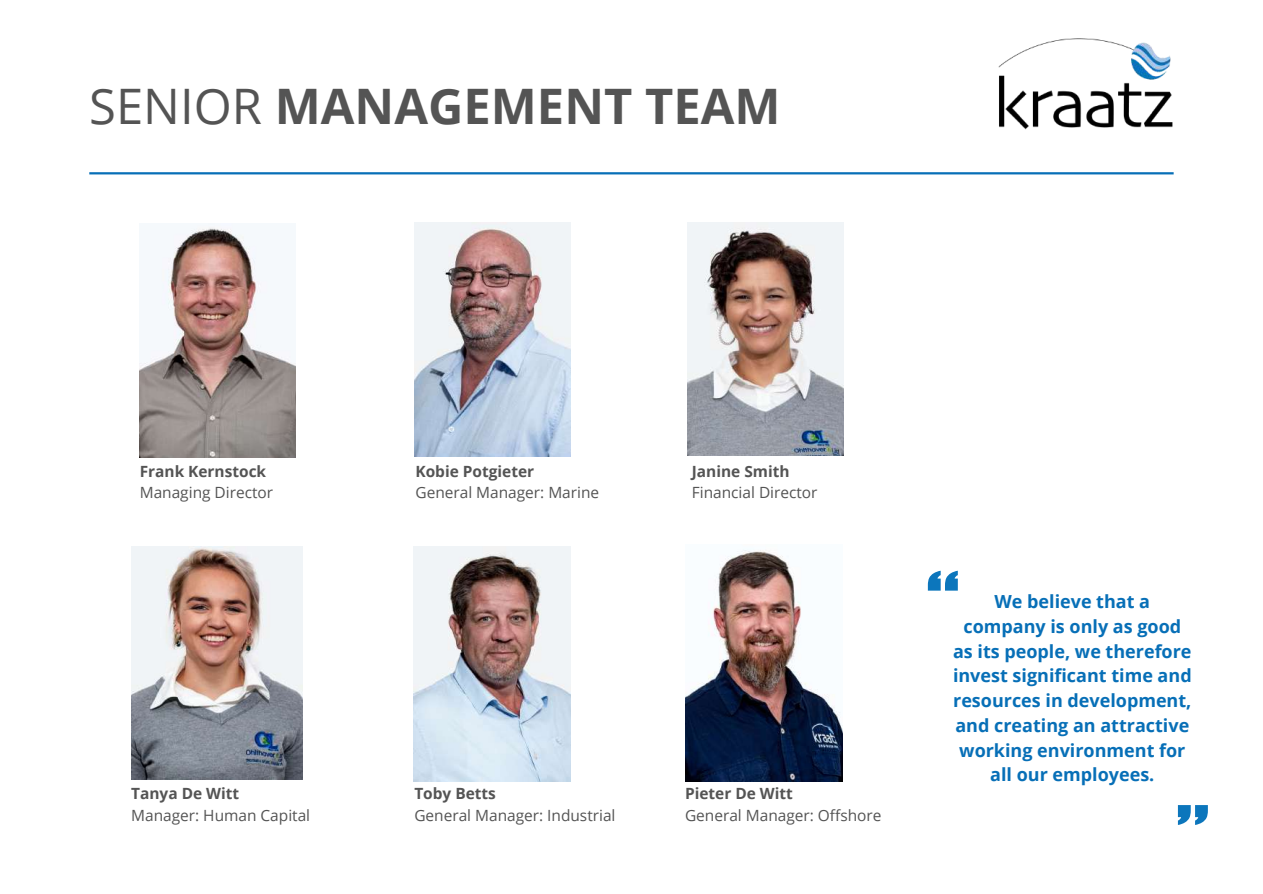
<style>
.page{position:relative;width:1263px;height:894px;background:#fff}
.page>*{position:absolute;margin:0;border:0;box-sizing:border-box;transform-origin:0 0}
.t1{font:700 48.9px "Open Sans";color:#545454}
.t2{font:700 18px/24.8px "Open Sans";color:#076fb7;text-align:center}
.t3{font:15.45px "Open Sans";color:#545454}
.t4{font:700 15.45px "Open Sans";color:#545454}
.s1{font-weight:400}
</style>
<div class="page">
<hr style="left:89px;top:172px;width:1085px;height:2px;background:#076fb7">
<svg style="left:928px;top:570px;width:30px;height:20px"></svg>
<svg style="left:1178px;top:805px;width:30px;height:19px"></svg>
<img style="left:131px;top:546px;width:171px;height:233px">
<img style="left:414px;top:222px;width:157px;height:234px">
<img style="left:140px;top:224px;width:155px;height:234px">
<img style="left:688px;top:222px;width:155px;height:233px">
<img style="left:414px;top:546px;width:156px;height:235px">
<img style="left:685px;top:549px;width:157px;height:232px">
<h1 class="t1" style="left:89px;top:72px;width:693px"><span class="s1">SENIOR</span> MANAGEMENT TEAM</h1>
<p class="t4" style="left:140px;top:460px;width:128px">Frank Kernstock</p>
<p class="t3" style="left:140px;top:481px;width:135px">Managing Director</p>
<p class="t4" style="left:131px;top:782px;width:110px">Tanya De Witt</p>
<p class="t3" style="left:131px;top:804px;width:180px">Manager: Human Capital</p>
<p class="t4" style="left:415px;top:460px;width:120px">Kobie Potgieter</p>
<p class="t3" style="left:415px;top:481px;width:185px">General Manager: Marine</p>
<p class="t4" style="left:692px;top:460px;width:99px">Janine Smith</p>
<p class="t3" style="left:692px;top:481px;width:127px">Financial Director</p>
<p class="t4" style="left:414px;top:782px;width:83px">Toby Betts</p>
<p class="t3" style="left:414px;top:804px;width:203px">General Manager: Industrial</p>
<p class="t4" style="left:685px;top:782px;width:109px">Pieter De Witt</p>
<p class="t3" style="left:685px;top:804px;width:198px">General Manager: Offshore</p>
<p class="t2" style="left:953px;top:588px;width:240px">We believe that a company is only as good as its people, we therefore invest significant time and resources in development, and creating an attractive working environment for all our employees.</p>
</div>
